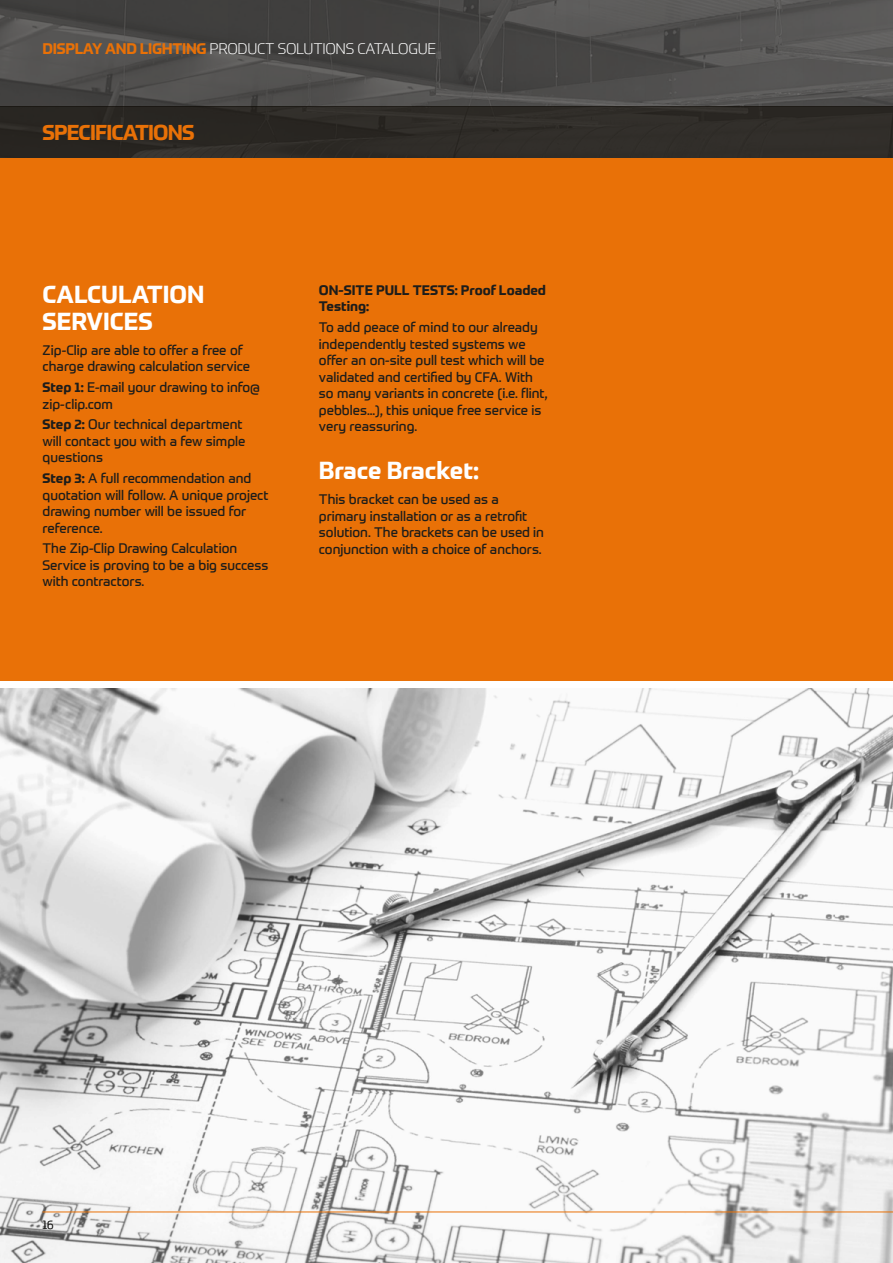
<style>
.page{position:relative;width:893px;height:1263px;background:#fff}
.page>*{position:absolute;margin:0;border:0;box-sizing:border-box;transform-origin:0 0}
.t1{font:700 24px/27px "Prometo";color:#fff}
.t2{font:700 21px "Prometo";letter-spacing:-.04em;color:#e97107}
.t3{font:300 15px "Prometo";letter-spacing:-.02em;color:#fff}
.t4{font:13.5px/16.5px "Prometo";color:#1d1d1b}
.t5{font:700 13.5px/16.5px "Prometo";color:#1d1d1b}
.t6{font:300 12px "Prometo";color:#1d1d1b}
.s1{font-weight:700;color:#e97107}
.s2{font-weight:700}
</style>
<div class="page">
<div style="left:0;top:157px;width:893px;height:523px;background:#e97107"></div>
<img style="left:0;top:689px;width:893px;height:574px">
<svg style="left:0;top:0;width:893px;height:106px;background:#4d4c4b"></svg>
<div style="left:0;top:106px;width:893px;height:51px;background:#2f2c28"></div>
<hr style="left:43px;top:1211px;width:850px;height:1px;background:#e97107">
<p class="t3" style="left:43px;top:39px;width:395px"><span class="s1">DISPLAY AND LIGHTING</span> PRODUCT SOLUTIONS CATALOGUE</p>
<h2 class="t2" style="left:43px;top:119px;width:154px">SPECIFICATIONS</h2>
<h1 class="t1" style="left:43px;top:281px;width:163px">CALCULATION<br>SERVICES</h1>
<p class="t4" style="left:43px;top:342px;width:209px">Zip-Clip are able to offer a free of charge drawing calculation service</p>
<p class="t4" style="left:43px;top:379px;width:219px"><span class="s2">Step 1:</span> E-mail your drawing to info@ zip-clip.com</p>
<p class="t4" style="left:43px;top:416px;width:204px"><span class="s2">Step 2:</span> Our technical department will contact you with a few simple questions</p>
<p class="t4" style="left:43px;top:470px;width:227px"><span class="s2">Step 3:</span> A full recommendation and quotation will follow. A unique project drawing number will be issued for reference.</p>
<p class="t4" style="left:43px;top:540px;width:228px">The Zip-Clip Drawing Calculation<br>Service is proving to be a big success with contractors.</p>
<p class="t5" style="left:319px;top:282px;width:228px">ON-SITE PULL TESTS: Proof Loaded<br>Testing:</p>
<p class="t4" style="left:319px;top:319px;width:230px">To add peace of mind to our already independently tested systems we offer an on-site pull test which will be validated and certified by CFA. With so many variants in concrete (i.e. flint, pebbles...), this unique free service is very reassuring.</p>
<h1 class="t1" style="left:319px;top:457px;width:161px">Brace Bracket:</h1>
<p class="t4" style="left:319px;top:491px;width:227px">This bracket can be used as a primary installation or as a retrofit solution. The brackets can be used in conjunction with a choice of anchors.</p>
<p class="t6" style="left:43px;top:1218px;width:13px">16</p>
</div>
